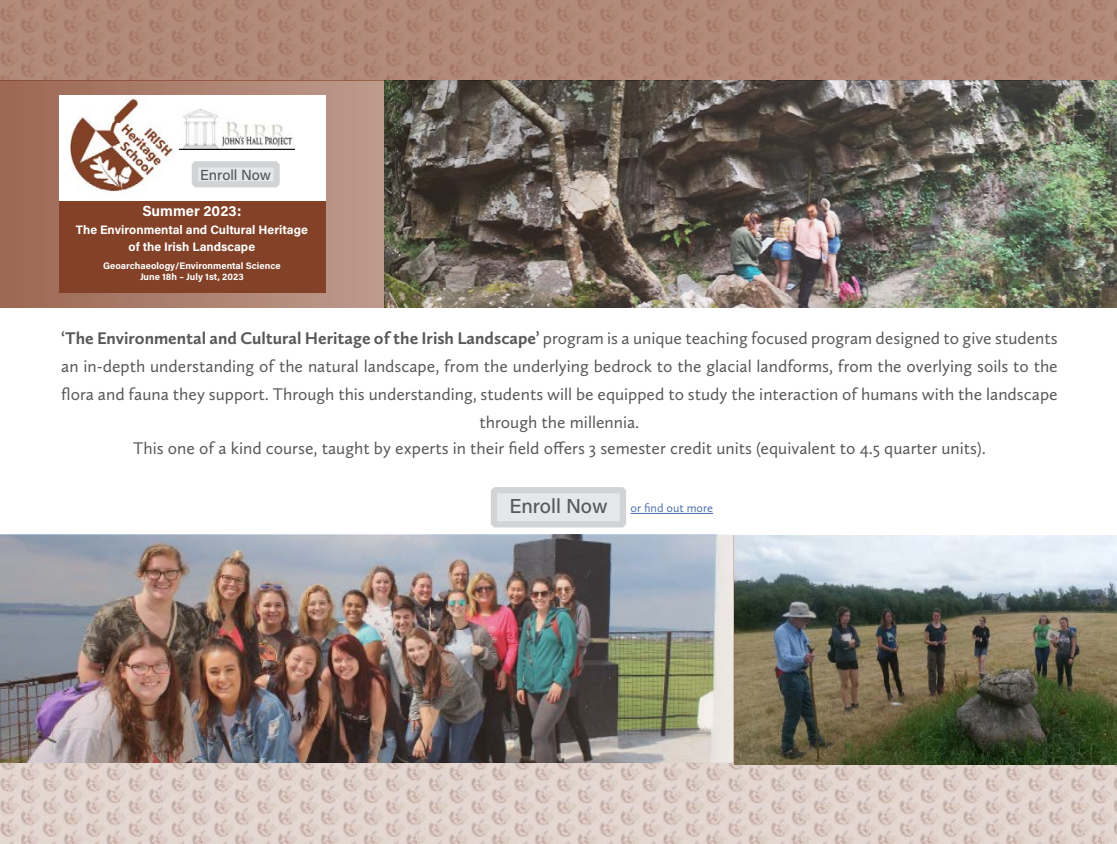
<style>
.page{position:relative;width:1117px;height:844px;background:#fff}
.page>*{position:absolute;margin:0;border:0;box-sizing:border-box;transform-origin:0 0}
.t1{font:17.5px/28px "Calluna Sans";color:#58595b;text-align:center}
.t2{font:700 14.7px "Acumin Pro";color:#fff}
.t3{font:500 14.53px "Acumin Pro";letter-spacing:-.005em;color:#58595b}
.t4{font:700 12.25px/17.5px "Acumin Pro";color:#fff;text-align:center}
.t5{font:12.25px "Calluna Sans";color:#4f73ad}
.t6{font:700 9.45px/11.4px "Acumin Pro";color:#fff;text-align:center}
.s1{font-weight:700}
.s2{font-family:"Acumin Pro";font-weight:500;font-size:20.12px;color:#58595b}
</style>
<div class="page">
<img style="left:0;top:0;width:1116px;height:81px">
<img style="left:0;top:762px;width:1116px;height:81px">
<svg style="left:0;top:81px;width:384px;height:227px;background:#ac806f"></svg>
<div style="left:59px;top:95px;width:267px;height:197px;background:#834127"></div>
<div style="left:59px;top:95px;width:267px;height:106px;background:#fff"></div>
<img style="left:179px;top:110px;width:115px;height:39px">
<img style="left:69px;top:98px;width:106px;height:94px">
<svg style="left:192px;top:161px;width:87px;height:26px"></svg>
<div style="left:199px;top:168px;width:73px;height:12px;background:#e6e7e8"></div>
<div style="left:491px;top:487px;width:135px;height:40px;background:#e6e7e8;border:6px solid #d1d3d4"></div>
<img style="left:0;top:534px;width:732px;height:228px">
<img style="left:734px;top:535px;width:382px;height:229px">
<img style="left:384px;top:81px;width:732px;height:227px">
<hr style="left:630px;top:513px;width:83px;height:1px;background:#4f73ad">
<p class="t3" style="left:200px;top:164px;width:72px">Enroll Now</p>
<p class="t2" style="left:142px;top:200px;width:100px">Summer 2023:</p>
<p class="t4" style="left:76px;top:220px;width:233px">The Environmental and Cultural Heritage of the Irish Landscape</p>
<p class="t6" style="left:103px;top:259px;width:179px">Geoarchaeology/Environmental Science<br>June 18h – July 1st, 2023</p>
<p class="t1" style="left:61px;top:324px;width:997px"><span class="s1">‘The Environmental and Cultural Heritage of the Irish Landscape’</span> program is a unique teaching focused program designed to give students an in-depth understanding of the natural landscape, from the underlying bedrock to the glacial landforms, from the overlying soils to the flora and fauna they support. Through this understanding, students will be equipped to study the interaction of humans with the landscape through the millennia.</p>
<p class="t1" style="left:133px;top:433px;width:853px">This one of a kind course, taught by experts in their field offers 3 semester credit units (equivalent to 4.5 quarter units).</p>
<p class="t5" style="left:509px;top:500px;width:205px"><span class="s2">Enroll Now</span> or find out more</p>
</div>
